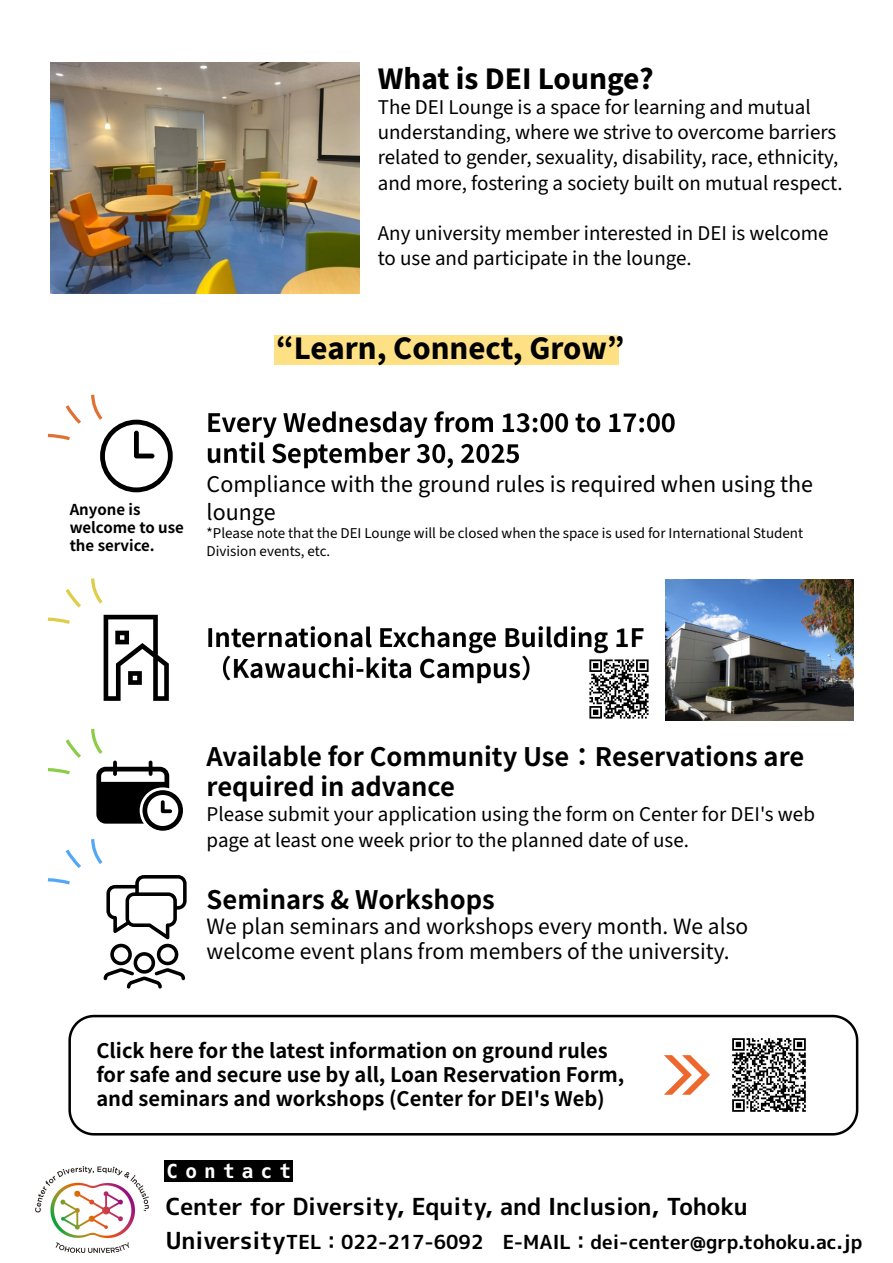
<style>
.page{position:relative;width:893px;height:1263px;background:#fff}
.page>*{position:absolute;margin:0;border:0;box-sizing:border-box;transform-origin:0 0}
.t1{font:700 33px "Source Sans 3";color:#000}
.t2{font:700 31.5px "Source Sans 3";color:#000}
.t3{font:700 25.5px/30.6px "Source Han Sans JP";color:#000}
.t4{font:24px/28.8px "Source Sans 3";color:#000}
.t5{font:23.4px "mplus 1 c bold";color:#000}
.t6{font:21px/25.2px "Source Sans 3";color:#000}
.t7{font:21px/25.2px "Source Han Sans JP";color:#000}
.t8{font:700 20.1px/24.2px "Source Han Sans JP";color:#000}
.t9{font:19.35px "mplus 1 c bold";color:#000}
.t10{font:700 19.35px "Hack";letter-spacing:.375em;color:#fff}
.t11{font:15px/18px "Source Sans 3";color:#000}
.t12{font:700 15px/18px "Source Han Sans JP";color:#000}
.s1{font-size:23.4px}
</style>
<div class="page">
<div style="left:274px;top:335px;width:345px;height:30px;background:#ffe185"></div>
<img style="left:51px;top:63px;width:308px;height:230px">
<img style="left:665px;top:579px;width:188px;height:141px">
<svg style="left:68px;top:1014px;width:791px;height:122px"></svg>
<img style="left:207px;top:411px;width:468px;height:58px">
<svg style="left:47px;top:394px;width:126px;height:98px"></svg>
<svg style="left:47px;top:578px;width:122px;height:123px"></svg>
<img style="left:208px;top:626px;width:436px;height:58px">
<svg style="left:47px;top:729px;width:140px;height:259px"></svg>
<img style="left:35px;top:1167px;width:113px;height:86px">
<div style="left:164px;top:1160px;width:129px;height:22px;background:#000"></div>
<img style="left:726px;top:1032px;width:87px;height:87px">
<svg style="left:664px;top:1055px;width:46px;height:40px"></svg>
<img style="left:588px;top:658px;width:61px;height:61px">
<h2 class="t2" style="left:378px;top:58px;width:277px">What is DEI Lounge?</h2>
<p class="t6" style="left:378px;top:94px;width:466px">The DEI Lounge is a space for learning and mutual understanding, where we strive to overcome barriers related to gender, sexuality, disability, race, ethnicity, and more, fostering a society built on mutual respect.</p>
<p class="t6" style="left:378px;top:220px;width:452px">Any university member interested in DEI is welcome to use and participate in the lounge.</p>
<h1 class="t1" style="left:276px;top:326px;width:350px">“Learn, Connect, Grow”</h1>
<p class="t12" style="left:70px;top:500px;width:116px">Anyone is welcome to use the service.</p>
<p class="t4" style="left:207px;top:469px;width:608px">Compliance with the ground rules is required when using the lounge</p>
<p class="t11" style="left:207px;top:524px;width:598px">*Please note that the DEI Lounge will be closed when the space is used for International Student<br>Division events, etc.</p>
<p class="t3" style="left:207px;top:741px;width:599px">Available for Community Use：Reservations are required in advance</p>
<p class="t6" style="left:207px;top:802px;width:610px">Please submit your application using the form on Center for DEI's web page at least one week prior to the planned date of use.</p>
<p class="t3" style="left:207px;top:884px;width:290px">Seminars &amp; Workshops</p>
<p class="t7" style="left:207px;top:914px;width:543px">We plan seminars and workshops every month. We also welcome event plans from members of the university.</p>
<p class="t8" style="left:96px;top:1039px;width:529px">Click here for the latest information on ground rules for safe and secure use by all, Loan Reservation Form, and seminars and workshops (Center for DEI's Web)</p>
<p class="t10" style="left:166px;top:1159px;width:126px">Contact</p>
<p class="t5" style="left:166px;top:1189px;width:584px">Center for Diversity, Equity, and Inclusion, Tohoku</p>
<p class="t9" style="left:166px;top:1228px;width:698px"><span class="s1">University</span>TEL：022-217-6092 E-MAIL：dei-center@grp.tohoku.ac.jp</p>
</div>
